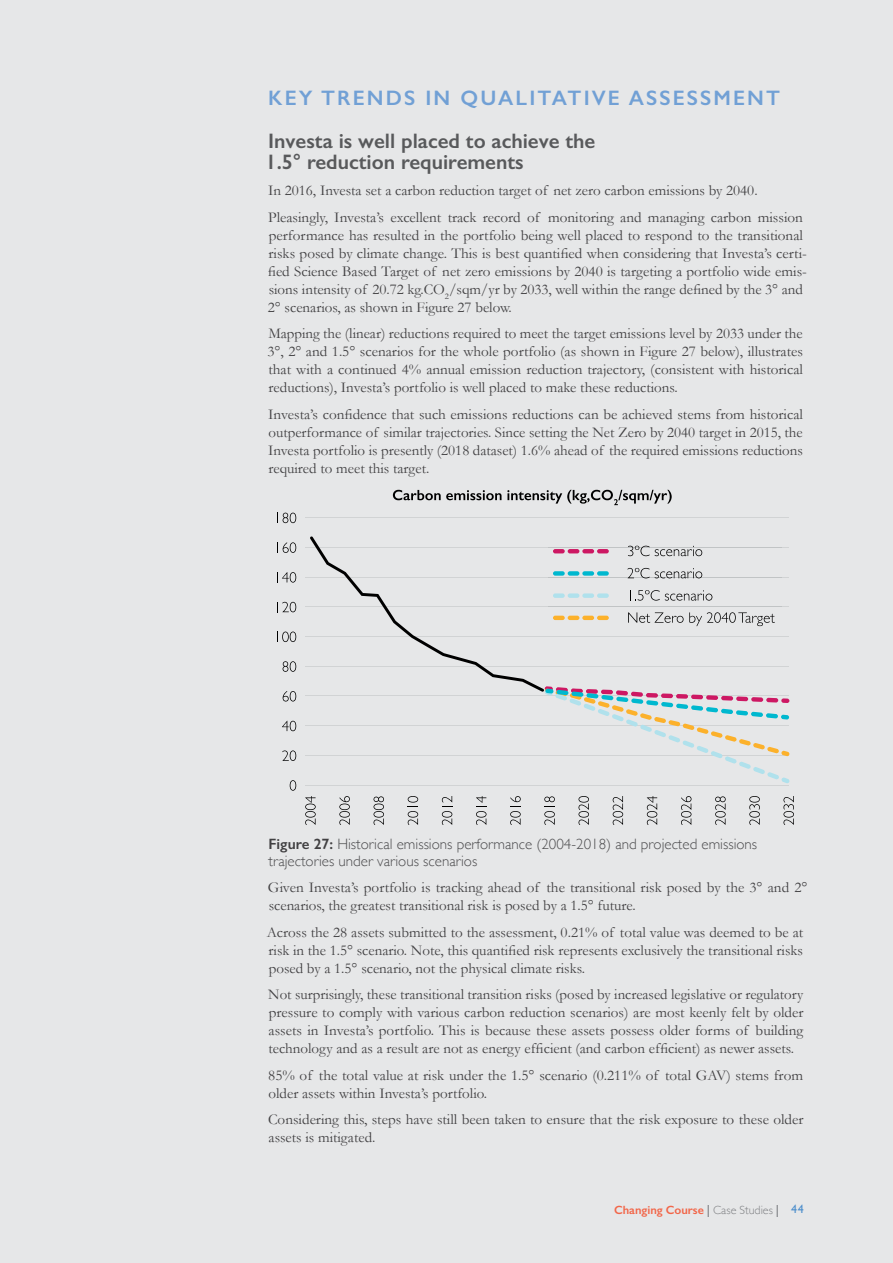
<style>
.page{position:relative;width:893px;height:1263px;background:#e6e7e8}
.page>*{position:absolute;margin:0;border:0;box-sizing:border-box;transform-origin:0 0}
.t1{font:600 21px/21px "Gill Sans";color:#58595b}
.t2{font:600 21px "Gill Sans";letter-spacing:.1em;color:#71a0d5}
.t3{font:15px/18px "Garamond";color:#414042}
.t4{font:300 15px/17.2px "Gill Sans";color:#4d4d4f}
.t5{font:600 12px "Gill Sans";color:#f26649}
.s1{font-weight:600;color:#414042}
.s2{color:#808285}
.s3{font-weight:300;color:#808285}
.s4{font-weight:400;color:#4e8fcc}
</style>
<div class="page">
<hr style="left:305px;top:517px;width:484px;height:1px;background:#d1d3d4">
<hr style="left:305px;top:547px;width:484px;height:1px;background:#d1d3d4">
<hr style="left:305px;top:606px;width:484px;height:1px;background:#d1d3d4">
<hr style="left:305px;top:666px;width:484px;height:1px;background:#d1d3d4">
<hr style="left:305px;top:725px;width:484px;height:1px;background:#d1d3d4">
<hr style="left:305px;top:785px;width:484px;height:1px;background:#d1d3d4">
<svg style="left:290px;top:780px;width:6px;height:11px"></svg>
<svg style="left:305px;top:796px;width:11px;height:29px"></svg>
<svg style="left:339px;top:796px;width:11px;height:29px"></svg>
<svg style="left:373px;top:796px;width:11px;height:29px"></svg>
<svg style="left:442px;top:796px;width:10px;height:29px"></svg>
<svg style="left:393px;top:490px;width:279px;height:15px"></svg>
<svg style="left:510px;top:796px;width:11px;height:29px"></svg>
<svg style="left:681px;top:796px;width:10px;height:29px"></svg>
<svg style="left:783px;top:796px;width:11px;height:29px"></svg>
<svg style="left:749px;top:796px;width:11px;height:29px"></svg>
<svg style="left:408px;top:796px;width:10px;height:29px"></svg>
<svg style="left:476px;top:796px;width:10px;height:29px"></svg>
<svg style="left:544px;top:796px;width:11px;height:29px"></svg>
<svg style="left:715px;top:796px;width:11px;height:29px"></svg>
<svg style="left:578px;top:796px;width:11px;height:29px"></svg>
<svg style="left:647px;top:796px;width:10px;height:29px"></svg>
<svg style="left:613px;top:796px;width:10px;height:29px"></svg>
<svg style="left:282px;top:721px;width:14px;height:10px"></svg>
<svg style="left:283px;top:661px;width:13px;height:11px"></svg>
<svg style="left:282px;top:602px;width:14px;height:10px"></svg>
<svg style="left:282px;top:542px;width:14px;height:11px"></svg>
<svg style="left:282px;top:513px;width:14px;height:10px"></svg>
<hr style="left:305px;top:577px;width:484px;height:1px;background:#d1d3d4">
<hr style="left:305px;top:636px;width:484px;height:1px;background:#d1d3d4">
<hr style="left:305px;top:696px;width:484px;height:1px;background:#d1d3d4">
<hr style="left:305px;top:755px;width:484px;height:1px;background:#d1d3d4">
<svg style="left:282px;top:750px;width:14px;height:11px"></svg>
<svg style="left:283px;top:691px;width:13px;height:10px"></svg>
<svg style="left:282px;top:631px;width:14px;height:11px"></svg>
<svg style="left:282px;top:572px;width:14px;height:11px"></svg>
<svg style="left:310px;top:536px;width:480px;height:247px"></svg>
<hr style="left:597px;top:616px;width:12px;height:4px;background:#fcb12b;border-radius:2px">
<hr style="left:582px;top:616px;width:12px;height:4px;background:#fcb12b;border-radius:2px">
<hr style="left:568px;top:616px;width:11px;height:4px;background:#fcb12b;border-radius:2px">
<hr style="left:553px;top:616px;width:12px;height:4px;background:#fcb12b;border-radius:2px">
<h1 class="t2" style="left:268px;top:86px;width:513px">KEY TRENDS IN QUALITATIVE ASSESSMENT</h1>
<h1 class="t1" style="left:266px;top:130px;width:331px">Investa is well placed to achieve the<br>1.5° reduction requirements</h1>
<p class="t3" style="left:268px;top:177px;width:536px;line-height:26.5px">In 2016, Investa set a carbon reduction target of net zero carbon emissions by 2040.<br>Pleasingly, Investa’s excellent track record of monitoring and managing carbon mission</p>
<p class="t3" style="left:268px;top:226px;width:541px">performance has resulted in the portfolio being well placed to respond to the transitional risks posed by climate change. This is best quantified when considering that Investa’s certi&shy;fied Science Based Target of net zero emissions by 2040 is targeting a portfolio wide emis&shy;sions intensity of 20.72 kg.CO<sub>2</sub>/sqm/yr by 2033, well within the range defined by the 3° and 2° scenarios, as shown in Figure 27 below.</p>
<p class="t3" style="left:267px;top:324px;width:537px;text-align:justify">Mapping the (linear) reductions required to meet the target emissions level by 2033 under the 3°, 2° and 1.5° scenarios for the whole portfolio (as shown in Figure 27 below), illustrates that with a continued 4% annual emission reduction trajectory, (consistent with historical reductions), Investa’s portfolio is well placed to make these reductions.</p>
<p class="t3" style="left:268px;top:405px;width:536px;text-align:justify">Investa’s confidence that such emissions reductions can be achieved stems from historical outperformance of similar trajectories. Since setting the Net Zero by 2040 target in 2015, the Investa portfolio is presently (2018 dataset) 1.6% ahead of the required emissions reductions required to meet this target.</p>
<p class="t4" style="left:269px;top:834px;width:490px"><span class="s1">Figure 27:</span> Historical emissions performance (2004-2018) and projected emissions trajectories under various scenarios</p>
<p class="t3" style="left:268px;top:878px;width:541px">Given Investa’s portfolio is tracking ahead of the transitional risk posed by the 3° and 2° scenarios, the greatest transitional risk is posed by a 1.5° future.</p>
<p class="t3" style="left:267px;top:923px;width:538px;text-align:justify">Across the 28 assets submitted to the assessment, 0.21% of total value was deemed to be at risk in the 1.5° scenario. Note, this quantified risk represents exclusively the transitional risks posed by a 1.5° scenario, not the physical climate risks.</p>
<p class="t3" style="left:268px;top:985px;width:537px;text-align:justify">Not surprisingly, these transitional transition risks (posed by increased legislative or regulatory pressure to comply with various carbon reduction scenarios) are most keenly felt by older assets in Investa’s portfolio. This is because these assets possess older forms of building technology and as a result are not as energy efficient (and carbon efficient) as newer assets.</p>
<p class="t3" style="left:268px;top:1066px;width:536px">85% of the total value at risk under the 1.5° scenario (0.211% of total GAV) stems from older assets within Investa’s portfolio.</p>
<p class="t3" style="left:268px;top:1110px;width:537px">Considering this, steps have still been taken to ensure that the risk exposure to these older assets is mitigated.</p>
<p class="t5" style="left:614px;top:1202px;width:191px">Changing Course <span class="s2">|</span> <span class="s3">Case Studies</span> <span class="s2">|</span> <span class="s4">44</span></p>
</div>
